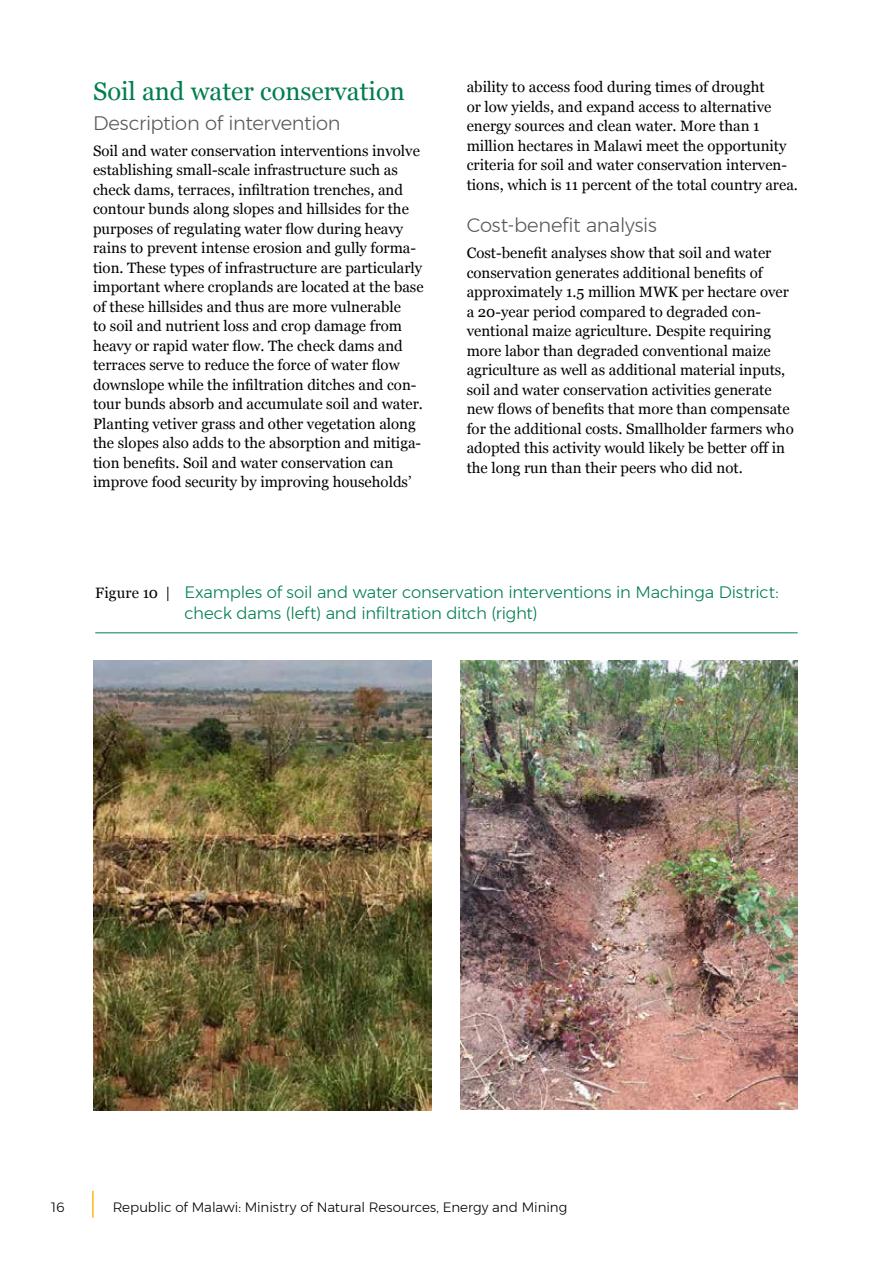
<style>
.page{position:relative;width:893px;height:1263px;background:#fff}
.page>*{position:absolute;margin:0;border:0;box-sizing:border-box;transform-origin:0 0}
.t1{font:25.5px "Georgia";color:#007e4e}
.t2{font:300 19.5px "Montserrat";letter-spacing:-.015em;color:#58595b}
.t3{font:300 16.5px/21px "Montserrat";letter-spacing:-.01em;color:#007e4e}
.t4{font:15px/19.5px "Georgia";color:#000}
.t5{font:300 13.5px "Montserrat";letter-spacing:-.005em;color:#000}
.s1{font-family:"Georgia";font-weight:400;font-size:15px;color:#000}
</style>
<div class="page">
<hr style="left:92px;top:1191px;width:2px;height:27px;background:#fdb913">
<img style="left:94px;top:660px;width:338px;height:451px">
<img style="left:460px;top:660px;width:338px;height:450px">
<hr style="left:95px;top:632px;width:703px;height:1px;background:#007e4e">
<h1 class="t1" style="left:93px;top:73px;width:313px">Soil and water conservation</h1>
<h2 class="t2" style="left:93px;top:108px;width:249px">Description of intervention</h2>
<p class="t4" style="left:93px;top:140px;width:332px">Soil and water conservation interventions involve establishing small-scale infrastructure such as check dams, terraces, infiltration trenches, and contour bunds along slopes and hillsides for the purposes of regulating water flow during heavy rains to prevent intense erosion and gully forma&shy;tion. These types of infrastructure are particularly important where croplands are located at the base of these hillsides and thus are more vulnerable<br>to soil and nutrient loss and crop damage from heavy or rapid water flow. The check dams and terraces serve to reduce the force of water flow downslope while the infiltration ditches and con&shy;tour bunds absorb and accumulate soil and water.<br>Planting vetiver grass and other vegetation along the slopes also adds to the absorption and mitiga&shy;tion benefits. Soil and water conservation can improve food security by improving households’</p>
<p class="t4" style="left:467px;top:77px;width:333px">ability to access food during times of drought<br>or low yields, and expand access to alternative energy sources and clean water. More than 1 million hectares in Malawi meet the opportunity criteria for soil and water conservation interven&shy;tions, which is 11 percent of the total country area.</p>
<h2 class="t2" style="left:467px;top:210px;width:192px">Cost-benefit analysis</h2>
<p class="t4" style="left:467px;top:243px;width:329px">Cost-benefit analyses show that soil and water conservation generates additional benefits of approximately 1.5 million MWK per hectare over a 20-year period compared to degraded con&shy;ventional maize agriculture. Despite requiring more labor than degraded conventional maize agriculture as well as additional material inputs, soil and water conservation activities generate new flows of benefits that more than compensate for the additional costs. Smallholder farmers who adopted this activity would likely be better off in the long run than their peers who did not.</p>
<p class="t3" style="left:184px;top:581px;width:596px;text-indent:-89px"><span class="s1">Figure 10 |</span> Examples of soil and water conservation interventions in Machinga District: check dams (left) and infiltration ditch (right)</p>
<p class="t5" style="left:51px;top:1197px;width:15px">16</p>
<p class="t5" style="left:113px;top:1197px;width:456px">Republic of Malawi: Ministry of Natural Resources, Energy and Mining</p>
</div>
